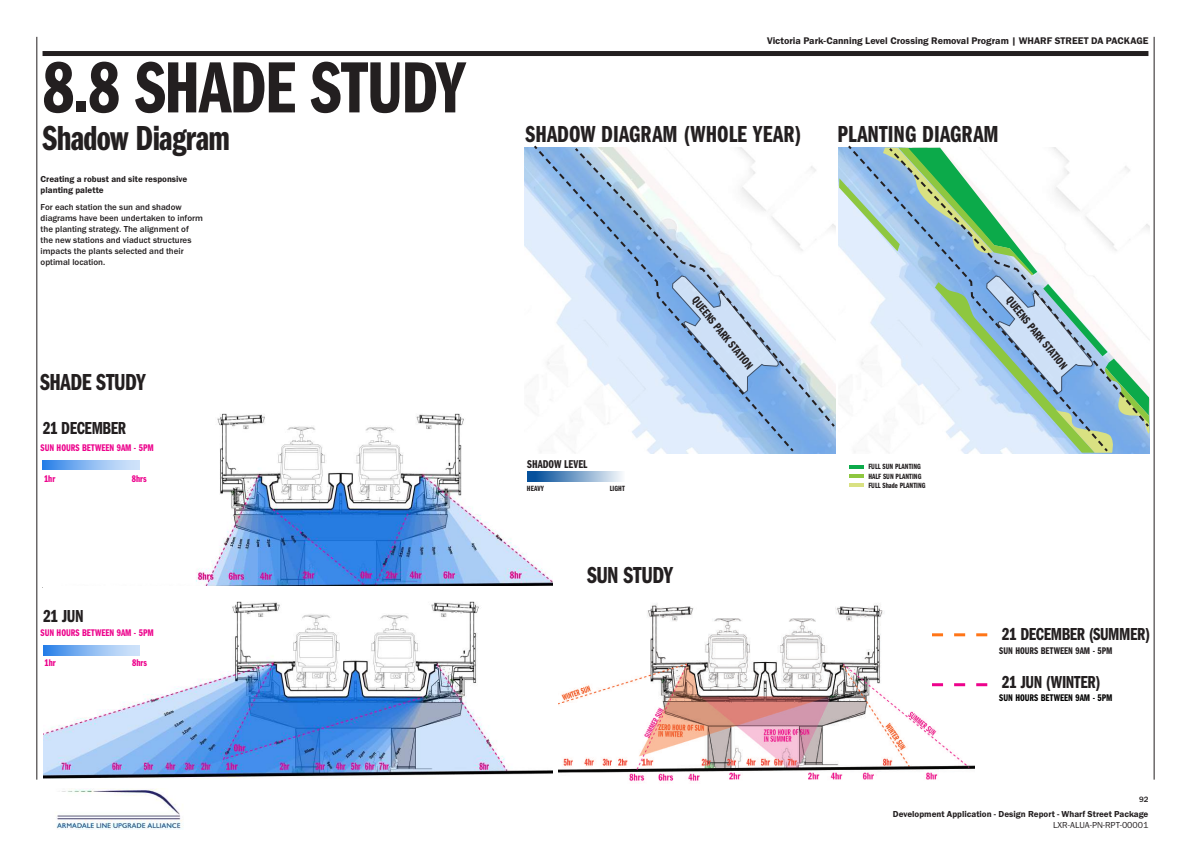
<style>
.page{position:relative;width:1191px;height:842px;background:#fff}
.page>*{position:absolute;margin:0;border:0;box-sizing:border-box;transform-origin:0 0}
.t1{font:75px "Franklin Gothic URW Com Dem";letter-spacing:-.02em;color:#231f20}
.t2{font:36px "Franklin Gothic URW Com Dem";letter-spacing:-.02em;color:#231f20}
.t3{font:24px "Franklin Gothic URW Com Dem";color:#231f20}
.t4{font:24px "Franklin Gothic URW Com Dem";letter-spacing:-.02em;color:#231f20}
.t5{font:18px "Franklin Gothic URW Com Dem";letter-spacing:-.02em;color:#231f20}
.t6{font:11.7px "Franklin Gothic URW Com Dem";color:#231f20}
.t7{font:10px "Franklin Gothic URW Dem";color:#231f20}
.t8{font:10px "Franklin Gothic URW Com Dem";color:#ed028c}
.t9{font:10px "Franklin Gothic URW Com Dem";color:#231f20}
.t10{font:10px "Franklin Gothic URW Com Dem";color:#000}
.t11{font:500 9px/11px "Franklin Gothic URW";color:#231f20}
.t12{font:9px/11px "Franklin Gothic URW Dem";color:#231f20}
.t13{font:9px "Franklin Gothic URW Boo";color:#231f20}
.t14{font:500 8px "Franklin Gothic URW";color:#231f20}
.t15{font:7.8px "Franklin Gothic URW Com Dem";color:#231f20}
</style>
<div class="page">
<hr style="left:37px;top:37px;width:1px;height:743px;background:#231f20">
<hr style="left:1153px;top:37px;width:1px;height:743px;background:#231f20">
<div style="left:43px;top:51px;width:1105px;height:5px;background:#231f20"></div>
<img style="left:139px;top:413px;width:414px;height:173px">
<img style="left:43px;top:601px;width:510px;height:178px">
<img style="left:43px;top:460px;width:96px;height:10px">
<img style="left:43px;top:646px;width:96px;height:9px">
<hr style="left:849px;top:465px;width:14px;height:4px;background:#0caa4a">
<hr style="left:849px;top:484px;width:15px;height:3px;background:#d9e182">
<hr style="left:849px;top:474px;width:14px;height:4px;background:#8ec740">
<svg style="left:527px;top:471px;width:95px;height:11px"></svg>
<img style="left:558px;top:603px;width:416px;height:178px">
<svg style="left:932px;top:633px;width:55px;height:3px"></svg>
<svg style="left:932px;top:683px;width:55px;height:3px"></svg>
<img style="left:524px;top:147px;width:311px;height:306px">
<svg style="left:532px;top:145px;width:263px;height:309px"></svg>
<svg style="left:535px;top:147px;width:297px;height:301px"></svg>
<svg style="left:573px;top:146px;width:263px;height:283px"></svg>
<svg style="left:839px;top:147px;width:311px;height:306px"></svg>
<svg style="left:887px;top:147px;width:263px;height:282px"></svg>
<img style="left:56px;top:789px;width:127px;height:41px">
<h1 class="t1" style="left:43px;top:35px;width:425px">8.8 SHADE STUDY</h1>
<h2 class="t2" style="left:43px;top:112px;width:189px">Shadow Diagram</h2>
<p class="t12" style="left:41px;top:174px;width:148px">Creating a robust and site responsive planting palette</p>
<p class="t11" style="left:41px;top:201px;width:164px">For each station the sun and shadow diagrams have been undertaken to inform the planting strategy. The alignment of the new stations and viaduct structures impacts the plants selected and their optimal location.</p>
<h3 class="t4" style="left:40px;top:366px;width:107px">SHADE STUDY</h3>
<h3 class="t5" style="left:43px;top:415px;width:85px">21 DECEMBER</h3>
<p class="t8" style="left:41px;top:441px;width:115px">SUN HOURS BETWEEN 9AM - 5PM</p>
<p class="t8" style="left:44px;top:471px;width:13px">1hr</p>
<p class="t8" style="left:132px;top:471px;width:16px">8hrs</p>
<h3 class="t5" style="left:43px;top:604px;width:42px">21 JUN</h3>
<p class="t8" style="left:41px;top:626px;width:115px">SUN HOURS BETWEEN 9AM - 5PM</p>
<p class="t8" style="left:44px;top:656px;width:13px">1hr</p>
<p class="t8" style="left:132px;top:656px;width:16px">8hrs</p>
<p class="t7" style="left:767px;top:34px;width:383px">Victoria Park-Canning Level Crossing Removal Program | WHARF STREET DA PACKAGE</p>
<h3 class="t3" style="left:525px;top:117px;width:278px">SHADOW DIAGRAM (WHOLE YEAR)</h3>
<h3 class="t3" style="left:837px;top:117px;width:163px">PLANTING DIAGRAM</h3>
<p class="t6" style="left:700px;top:293px;width:91px;rotate:51deg">QUEENS PARK STATION</p>
<p class="t6" style="left:527px;top:456px;width:62px">SHADOW LEVEL</p>
<p class="t15" style="left:527px;top:482px;width:19px">HEAVY</p>
<p class="t15" style="left:610px;top:482px;width:16px">LIGHT</p>
<h3 class="t4" style="left:587px;top:558px;width:88px">SUN STUDY</h3>
<p class="t15" style="left:868px;top:461px;width:54px">FULL SUN PLANTING</p>
<p class="t15" style="left:868px;top:471px;width:55px">HALF SUN PLANTING</p>
<p class="t15" style="left:868px;top:479px;width:59px">FULL Shade PLANTING</p>
<p class="t6" style="left:1015px;top:293px;width:91px;rotate:51deg">QUEENS PARK STATION</p>
<h3 class="t5" style="left:1001px;top:621px;width:150px">21 DECEMBER (SUMMER)</h3>
<p class="t9" style="left:999px;top:644px;width:115px">SUN HOURS BETWEEN 9AM - 5PM</p>
<h3 class="t5" style="left:1001px;top:669px;width:100px">21 JUN (WINTER)</h3>
<p class="t10" style="left:999px;top:691px;width:115px">SUN HOURS BETWEEN 9AM - 5PM</p>
<p class="t14" style="left:1139px;top:794px;width:11px">92</p>
<p class="t12" style="left:893px;top:808px;width:257px">Development Application - Design Report - Wharf Street Package</p>
<p class="t13" style="left:1053px;top:819px;width:97px">LXR-ALUA-PN-RPT-00001</p>
</div>
